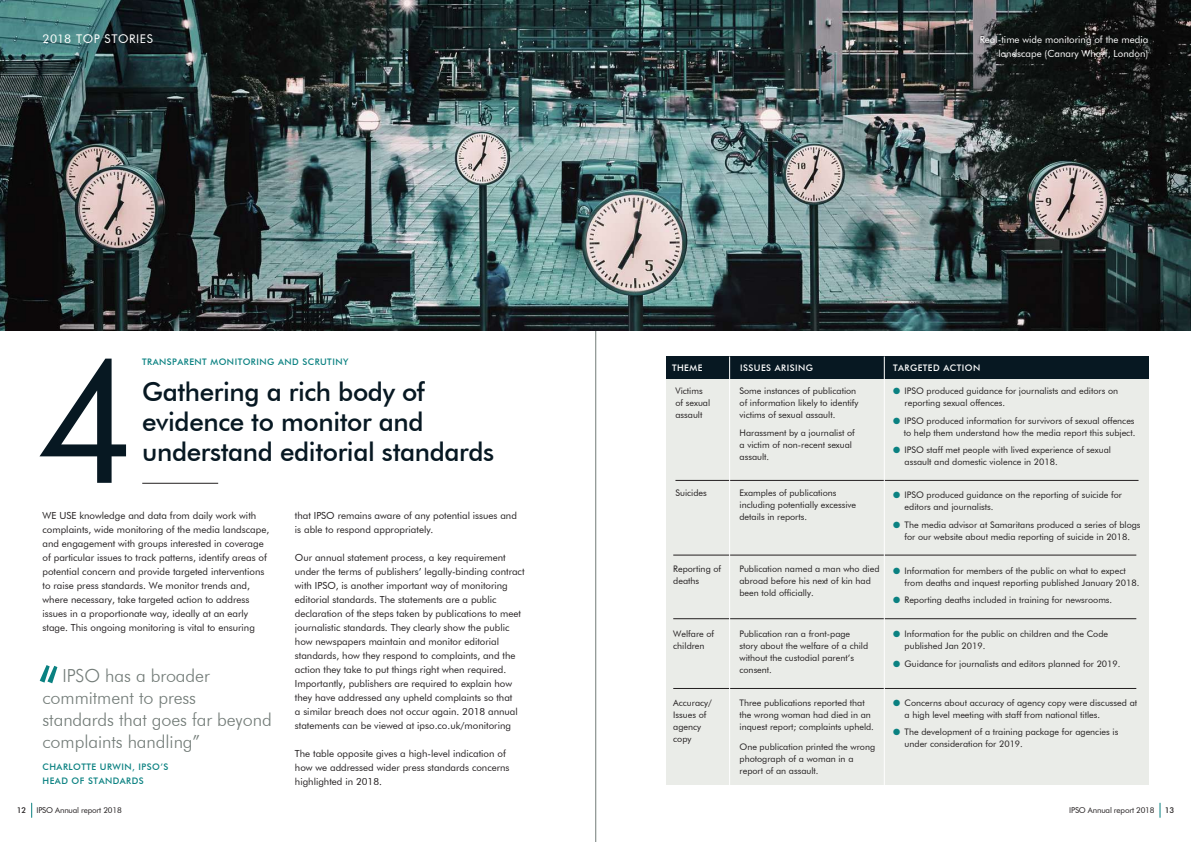
<style>
.page{position:relative;width:1191px;height:842px;background:#fff}
.page>*{position:absolute;margin:0;border:0;box-sizing:border-box;transform-origin:0 0}
.t1{font:172px "Futura BT";color:#071822}
.t2{font:500 26px/30px "Futura BT";letter-spacing:-.015em;color:#071822}
.t3{font:300 18px/22px "Futura BT";letter-spacing:-.005em;color:#737c78}
.t4{font:12px "Futura BT";letter-spacing:.05em;color:#fff}
.t5{font:9.8px/14px "Futura BT";color:#231f20}
.t6{font:9.8px/14px "Futura BT";color:#fff;text-align:right}
.t7{font:9px/12px "Futura BT";color:#231f20}
.t8{font:500 9px/14px "Futura BT";letter-spacing:.05em;color:#0a8181}
.t9{font:500 9px "Futura BT";letter-spacing:.05em;color:#fff}
.t10{font:8px "Futura BT";letter-spacing:-.02em;color:#231f20}
.t11{font:500 8px "Futura BT";color:#231f20}
.s1{color:#0a8181}
</style>
<div class="page">
<hr style="left:595px;top:0;width:1px;height:842px;background:#737c78">
<img style="left:0;top:0;width:1191px;height:331px">
<div style="left:666px;top:356px;width:482px;height:429px;background:#eaece8"></div>
<div style="left:666px;top:356px;width:73px;height:23px;background:#071822"></div>
<div style="left:734px;top:356px;width:159px;height:23px;background:#071822"></div>
<div style="left:887px;top:356px;width:261px;height:23px;background:#071822"></div>
<hr style="left:675px;top:480px;width:463px;height:1px;background:#231f20">
<hr style="left:673px;top:555px;width:463px;height:1px;background:#231f20">
<hr style="left:673px;top:618px;width:463px;height:1px;background:#231f20">
<hr style="left:673px;top:688px;width:463px;height:1px;background:#231f20">
<hr style="left:729px;top:356px;width:1px;height:437px;background:#fff">
<hr style="left:883px;top:356px;width:1px;height:443px;background:#fff">
<svg style="left:40px;top:665px;width:17px;height:18px"></svg>
<hr style="left:142px;top:483px;width:76px;height:1px;background:#231f20">
<svg style="left:1159px;top:803px;width:1px;height:14px"></svg>
<svg style="left:31px;top:803px;width:1px;height:14px"></svg>
<h3 class="t4" style="left:43px;top:31px;width:112px">2018 TOP STORIES</h3>
<h1 class="t1" style="left:36px;top:317px;width:103px">4</h1>
<p class="t8" style="left:142px;top:355px;width:208px">TRANSPARENT MONITORING AND SCRUTINY</p>
<h2 class="t2" style="left:142px;top:376px;width:353px">Gathering a rich body of evidence to monitor and understand editorial standards</h2>
<p class="t5" style="left:43px;top:508px;width:228px">WE USE knowledge and data from daily work with complaints, wide monitoring of the media landscape, and engagement with groups interested in coverage of particular issues to track patterns, identify areas of potential concern and provide targeted interventions to raise press standards. We monitor trends and, where necessary, take targeted action to address issues in a proportionate way, ideally at an early stage. This ongoing monitoring is vital to ensuring</p>
<p class="t5" style="left:295px;top:508px;width:223px">that IPSO remains aware of any potential issues and is able to respond appropriately.</p>
<p class="t5" style="left:295px;top:550px;width:231px">Our annual statement process, a key requirement under the terms of publishers’ legally-binding contract with IPSO, is another important way of monitoring editorial standards. The statements are a public declaration of the steps taken by publications to meet journalistic standards. They clearly show the public how newspapers maintain and monitor editorial standards, how they respond to complaints, and the action they take to put things right when required.<br>Importantly, publishers are required to explain how they have addressed any upheld complaints so that<br>a similar breach does not occur again. 2018 annual statements can be viewed at ipso.co.uk/monitoring</p>
<p class="t5" style="left:295px;top:746px;width:216px">The table opposite gives a high-level indication of how we addressed wider press standards concerns highlighted in 2018.</p>
<h3 class="t3" style="left:43px;top:664px;width:231px;text-indent:20px">IPSO has a broader commitment to press standards that goes far beyond complaints handling”</h3>
<p class="t8" style="left:43px;top:760px;width:127px">CHARLOTTE URWIN, IPSO’S<br>HEAD OF STANDARDS</p>
<p class="t6" style="left:979px;top:32px;width:170px">Real-time wide monitoring of the media landscape (Canary Wharf, London)</p>
<p class="t9" style="left:672px;top:362px;width:32px">THEME</p>
<p class="t9" style="left:740px;top:362px;width:74px">ISSUES ARISING</p>
<p class="t9" style="left:893px;top:362px;width:89px">TARGETED ACTION</p>
<p class="t7" style="left:904px;top:385px;width:215px;text-indent:-11px"><span class="s1">●</span> IPSO produced guidance for journalists and editors on reporting sexual offences.</p>
<p class="t7" style="left:893px;top:414px;width:244px;text-align:right"><span class="s1">●</span> IPSO produced information for survivors of sexual offences to help them understand how the media report this subject.</p>
<p class="t7" style="left:904px;top:444px;width:208px;text-indent:-11px"><span class="s1">●</span> IPSO staff met people with lived experience of sexual assault and domestic violence in 2018.</p>
<p class="t7" style="left:675px;top:385px;width:36px">Victims of sexual assault</p>
<p class="t7" style="left:739px;top:385px;width:120px">Some instances of publication of information likely to identify victims of sexual assault.</p>
<p class="t7" style="left:739px;top:426px;width:117px">Harassment by a journalist of a victim of non-recent sexual assault.</p>
<p class="t7" style="left:675px;top:487px;width:33px">Suicides</p>
<p class="t7" style="left:739px;top:487px;width:118px">Examples of publications including potentially excessive details in reports.</p>
<p class="t7" style="left:673px;top:562px;width:49px">Reporting of deaths</p>
<p class="t7" style="left:739px;top:562px;width:141px">Publication named a man who died abroad before his next of kin had been told officially.</p>
<p class="t7" style="left:673px;top:628px;width:42px">Welfare of children</p>
<p class="t7" style="left:739px;top:628px;width:130px">Publication ran a front-page story about the welfare of a child without the custodial parent’s consent.</p>
<p class="t7" style="left:673px;top:697px;width:40px">Accuracy/<br>Issues of agency copy</p>
<p class="t7" style="left:739px;top:696px;width:136px">Three publications reported that the wrong woman had died in an inquest report; complaints upheld.</p>
<p class="t7" style="left:739px;top:741px;width:137px">One publication printed the wrong photograph of a woman in a report of an assault.</p>
<p class="t7" style="left:904px;top:489px;width:219px;text-indent:-11px"><span class="s1">●</span> IPSO produced guidance on the reporting of suicide for editors and journalists.</p>
<p class="t7" style="left:893px;top:519px;width:249px;text-align:center"><span class="s1">●</span> The media advisor at Samaritans produced a series of blogs for our website about media reporting of suicide in 2018.</p>
<p class="t7" style="left:904px;top:564px;width:236px;text-indent:-11px"><span class="s1">●</span> Information for members of the public on what to expect from deaths and inquest reporting published January 2018.</p>
<p class="t7" style="left:893px;top:594px;width:221px"><span class="s1">●</span> Reporting deaths included in training for newsrooms.</p>
<p class="t7" style="left:904px;top:628px;width:205px;text-indent:-11px"><span class="s1">●</span> Information for the public on children and the Code published Jan 2019.</p>
<p class="t7" style="left:893px;top:658px;width:229px"><span class="s1">●</span> Guidance for journalists and editors planned for 2019.</p>
<p class="t7" style="left:904px;top:696px;width:234px;text-indent:-11px"><span class="s1">●</span> Concerns about accuracy of agency copy were discussed at a high level meeting with staff from national titles.</p>
<p class="t7" style="left:904px;top:726px;width:215px;text-indent:-11px"><span class="s1">●</span> The development of a training package for agencies is under consideration for 2019.</p>
<p class="t11" style="left:17px;top:805px;width:11px">12</p>
<p class="t10" style="left:36px;top:805px;width:87px">IPSO Annual report 2018</p>
<p class="t10" style="left:1069px;top:805px;width:87px">IPSO Annual report 2018</p>
<p class="t11" style="left:1164px;top:805px;width:11px">13</p>
</div>
